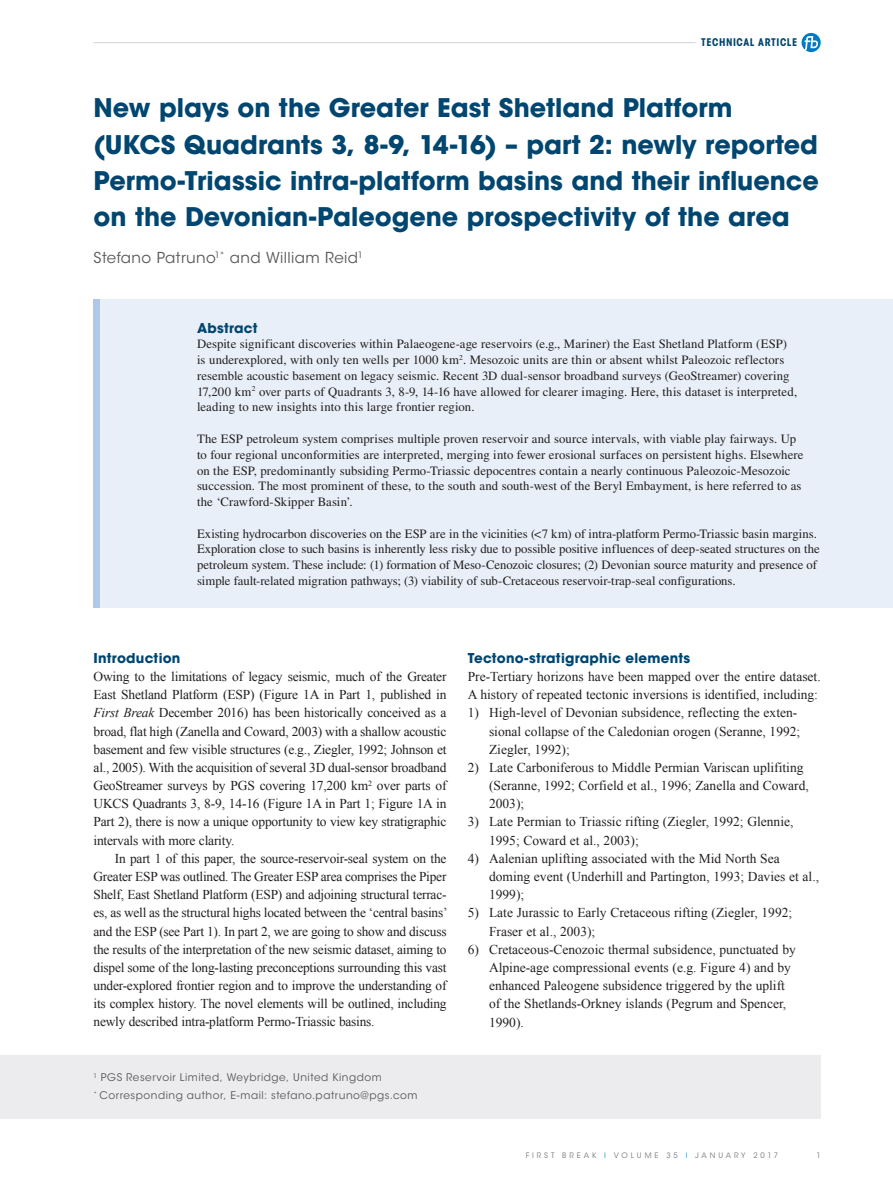
<style>
.page{position:relative;width:893px;height:1191px;background:#fff}
.page>*{position:absolute;margin:0;border:0;box-sizing:border-box;transform-origin:0 0}
.t1{font:700 25.5px/36.3px "ITC Avant Garde Std";color:#004670}
.t2{font:15px "ITC Avant Garde Std";letter-spacing:.025em;color:#57585a}
.t3{font:13.5px/18.1px "Times New Roman";color:#231f20}
.t4{font:700 13.5px "ITC Avant Garde Std";letter-spacing:.015em;color:#004670}
.t5{font:12.75px/15.8px "Times LT Std";letter-spacing:.005em;color:#231f20}
.t6{font:10.5px/18.1px "ITC Avant Garde Std";letter-spacing:.05em;color:#57585a}
.t7{font:700 condensed 10.5px "ITC Avant Garde Std";letter-spacing:.055em;color:#004670}
.t8{font:7.5px "ITC Avant Garde Std";letter-spacing:.385em;color:#787a7d}
.s1{font-style:italic}
.s2{color:#1c8acb}
</style>
<div class="page">
<hr style="left:94px;top:42px;width:601px;height:1px;background:#d1d2d4">
<svg style="left:801px;top:33px;width:20px;height:19px"></svg>
<div style="left:0;top:1054px;width:821px;height:64px;background:#ececee"></div>
<div style="left:97px;top:299px;width:796px;height:309px;background:#e8eff8"></div>
<div style="left:94px;top:299px;width:6px;height:309px;background:#adc8e8"></div>
<p class="t7" style="left:701px;top:36px;width:98px">TECHNICAL ARTICLE</p>
<h1 class="t1" style="left:94px;top:89px;width:727px">New plays on the Greater East Shetland Platform (UKCS Quadrants 3, 8-9, 14-16) – part 2: newly reported Permo-Triassic intra-platform basins and their influence on the Devonian-Paleogene prospectivity of the area</h1>
<p class="t2" style="left:94px;top:248px;width:271px">Stefano Patruno<sup>1*</sup> and William Reid<sup>1</sup></p>
<p class="t4" style="left:197px;top:319px;width:62px">Abstract</p>
<p class="t5" style="left:197px;top:336px;width:602px">Despite significant discoveries within Palaeogene-age reservoirs (e.g., Mariner) the East Shetland Platform (ESP) is underexplored, with only ten wells per 1000 km<sup>2</sup>. Mesozoic units are thin or absent whilst Paleozoic reflectors resemble acoustic basement on legacy seismic. Recent 3D dual-sensor broadband surveys (GeoStreamer) covering 17,200 km<sup>2</sup> over parts of Quadrants 3, 8-9, 14-16 have allowed for clearer imaging. Here, this dataset is interpreted, leading to new insights into this large frontier region.</p>
<p class="t5" style="left:197px;top:431px;width:608px">The ESP petroleum system comprises multiple proven reservoir and source intervals, with viable play fairways. Up to four regional unconformities are interpreted, merging into fewer erosional surfaces on persistent highs. Elsewhere on the ESP, predominantly subsiding Permo-Triassic depocentres contain a nearly continuous Paleozoic-Mesozoic succession. The most prominent of these, to the south and south-west of the Beryl Embayment, is here referred to as the ‘Crawford-Skipper Basin’.</p>
<p class="t5" style="left:197px;top:525px;width:624px">Existing hydrocarbon discoveries on the ESP are in the vicinities (&lt;7 km) of intra-platform Permo-Triassic basin margins.<br>Exploration close to such basins is inherently less risky due to possible positive influences of deep-seated structures on the petroleum system. These include: (1) formation of Meso-Cenozoic closures; (2) Devonian source maturity and presence of simple fault-related migration pathways; (3) viability of sub-Cretaceous reservoir-trap-seal configurations.</p>
<p class="t4" style="left:94px;top:649px;width:88px">Introduction</p>
<p class="t3" style="left:94px;top:667px;width:355px;text-align:justify">Owing to the limitations of legacy seismic, much of the Greater East Shetland Platform (ESP) (Figure 1A in Part 1, published in <span class="s1">First Break</span> December 2016) has been historically conceived as a broad, flat high (Zanella and Coward, 2003) with a shallow acoustic basement and few visible structures (e.g., Ziegler, 1992; Johnson et al., 2005). With the acquisition of several 3D dual-sensor broadband GeoStreamer surveys by PGS covering 17,200 km<sup>2</sup> over parts of UKCS Quadrants 3, 8-9, 14-16 (Figure 1A in Part 1; Figure 1A in Part 2), there is now a unique opportunity to view key stratigraphic intervals with more clarity.</p>
<p class="t3" style="left:94px;top:849px;width:355px;text-align:justify;text-indent:21px">In part 1 of this paper, the source-reservoir-seal system on the Greater ESP was outlined. The Greater ESP area comprises the Piper Shelf, East Shetland Platform (ESP) and adjoining structural terrac&shy;es, as well as the structural highs located between the ‘central basins’ and the ESP (see Part 1). In part 2, we are going to show and discuss the results of the interpretation of the new seismic dataset, aiming to dispel some of the long-lasting preconceptions surrounding this vast under-explored frontier region and to improve the understanding of its complex history. The novel elements will be outlined, including newly described intra-platform Permo-Triassic basins.</p>
<p class="t6" style="left:94px;top:1068px;width:326px"><sup>1</sup> PGS Reservoir Limited, Weybridge, United Kingdom<br><sup>*</sup> Corresponding author, E-mail: stefano.patruno@pgs.com</p>
<p class="t4" style="left:468px;top:649px;width:224px">Tectono-stratigraphic elements</p>
<p class="t3" style="left:468px;top:667px;width:354px">Pre-Tertiary horizons have been mapped over the entire dataset.<br>A history of repeated tectonic inversions is identified, including:</p>
<p class="t3" style="left:489px;top:703px;width:313px;text-indent:-21px">1) High-level of Devonian subsidence, reflecting the exten&shy;sional collapse of the Caledonian orogen (Seranne, 1992;<br>Ziegler, 1992);</p>
<p class="t3" style="left:489px;top:758px;width:321px;text-indent:-21px">2) Late Carboniferous to Middle Permian Variscan uplifiting (Seranne, 1992; Corfield et al., 1996; Zanella and Coward,<br>2003);</p>
<p class="t3" style="left:489px;top:812px;width:306px;text-indent:-21px">3) Late Permian to Triassic rifting (Ziegler, 1992; Glennie,<br>1995; Coward et al., 2003);</p>
<p class="t3" style="left:489px;top:849px;width:332px;text-indent:-21px">4) Aalenian uplifting associated with the Mid North Sea doming event (Underhill and Partington, 1993; Davies et al.,<br>1999);</p>
<p class="t3" style="left:489px;top:903px;width:305px;text-indent:-21px">5) Late Jurassic to Early Cretaceous rifting (Ziegler, 1992;<br>Fraser et al., 2003);</p>
<p class="t3" style="left:489px;top:940px;width:308px;text-indent:-21px">6) Cretaceous-Cenozoic thermal subsidence, punctuated by Alpine-age compressional events (e.g. Figure 4) and by enhanced Paleogene subsidence triggered by the uplift of the Shetlands-Orkney islands (Pegrum and Spencer, 1990).</p>
<p class="t8" style="left:526px;top:1151px;width:254px">FIRST BREAK <span class="s2">I</span> VOLUME 35 <span class="s2">I</span> JANUARY 2017</p>
<p class="t8" style="left:816px;top:1151px;width:6px">1</p>
</div>
